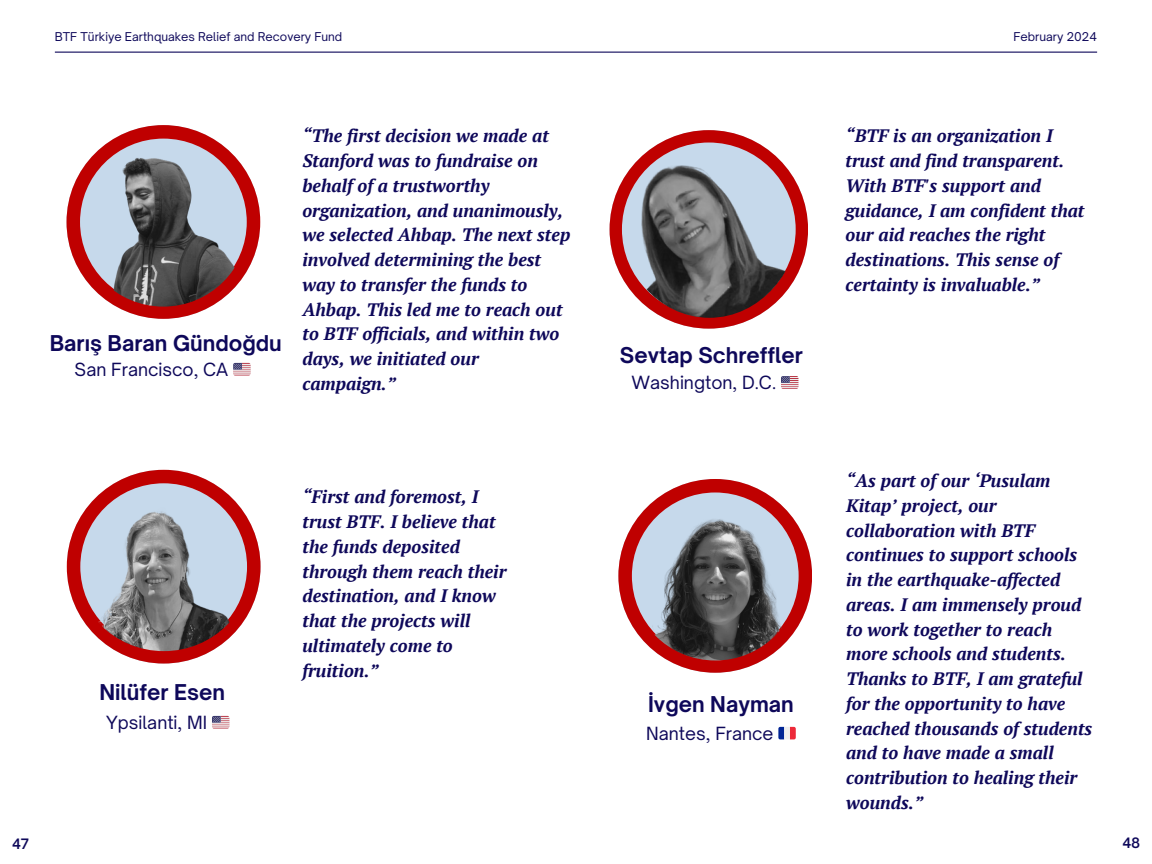
<style>
.page{position:relative;width:1152px;height:864px;background:#fff}
.page>*{position:absolute;margin:0;border:0;box-sizing:border-box;transform-origin:0 0}
.t1{font:700 20.85px "Open Sauce One";color:#0e085a}
.t2{font:italic 700 18px/24.8px "PT Serif";color:#0e085a}
.t3{font:17.4px "Open Sauce One";color:#0e085a}
.t4{font:600 13.8px "Open Sauce One";color:#0e085a}
.t5{font:11.7px "Open Sauce One";color:#0e085a}
</style>
<div class="page">
<hr style="left:55px;top:52px;width:1042px;height:1px;background:#0e085a">
<svg style="left:67px;top:470px;width:193px;height:193px"></svg>
<img style="left:75px;top:475px;width:178px;height:176px;border-radius:50%">
<svg style="left:610px;top:176px;width:198px;height:152px"></svg>
<img style="left:618px;top:112px;width:182px;height:206px;border-radius:50%">
<svg style="left:67px;top:125px;width:193px;height:194px"></svg>
<img style="left:79px;top:137px;width:169px;height:170px;border-radius:50%">
<svg style="left:618px;top:479px;width:194px;height:193px"></svg>
<img style="left:631px;top:491px;width:169px;height:170px;border-radius:50%">
<p class="t5" style="left:55px;top:30px;width:289px">BTF Türkiye Earthquakes Relief and Recovery Fund</p>
<p class="t5" style="left:1014px;top:30px;width:85px">February 2024</p>
<p class="t1" style="left:50px;top:330px;width:234px">Barış Baran Gündoğdu</p>
<p class="t3" style="left:75px;top:358px;width:155px">San Francisco, CA</p>
<p class="t2" style="left:302px;top:123px;width:269px">“The first decision we made at<br>Stanford was to fundraise on behalf of a trustworthy organization, and unanimously, we selected Ahbap. The next step involved determining the best way to transfer the funds to<br>Ahbap. This led me to reach out to BTF officials, and within two days, we initiated our campaign.”</p>
<p class="t1" style="left:99px;top:679px;width:127px">Nilüfer Esen</p>
<p class="t3" style="left:106px;top:711px;width:102px">Ypsilanti, MI</p>
<p class="t2" style="left:302px;top:484px;width:206px">“First and foremost, I trust BTF. I believe that the funds deposited through them reach their destination, and I know that the projects will ultimately come to fruition.”</p>
<p class="t1" style="left:620px;top:342px;width:184px">Sevtap Schreffler</p>
<p class="t3" style="left:632px;top:372px;width:146px">Washington, D.C.</p>
<p class="t1" style="left:648px;top:691px;width:147px">İvgen Nayman</p>
<p class="t3" style="left:646px;top:722px;width:129px">Nantes, France</p>
<p class="t2" style="left:846px;top:123px;width:241px">“BTF is an organization I trust and find transparent.<br>With BTF's support and guidance, I am confident that our aid reaches the right destinations. This sense of certainty is invaluable.”</p>
<p class="t2" style="left:846px;top:468px;width:248px">“As part of our ‘Pusulam<br>Kitap’ project, our collaboration with BTF continues to support schools in the earthquake-affected areas. I am immensely proud to work together to reach more schools and students.<br>Thanks to BTF, I am grateful for the opportunity to have reached thousands of students and to have made a small contribution to healing their wounds.”</p>
<p class="t4" style="left:12px;top:835px;width:19px">47</p>
<p class="t4" style="left:1122px;top:834px;width:20px">48</p>
</div>
